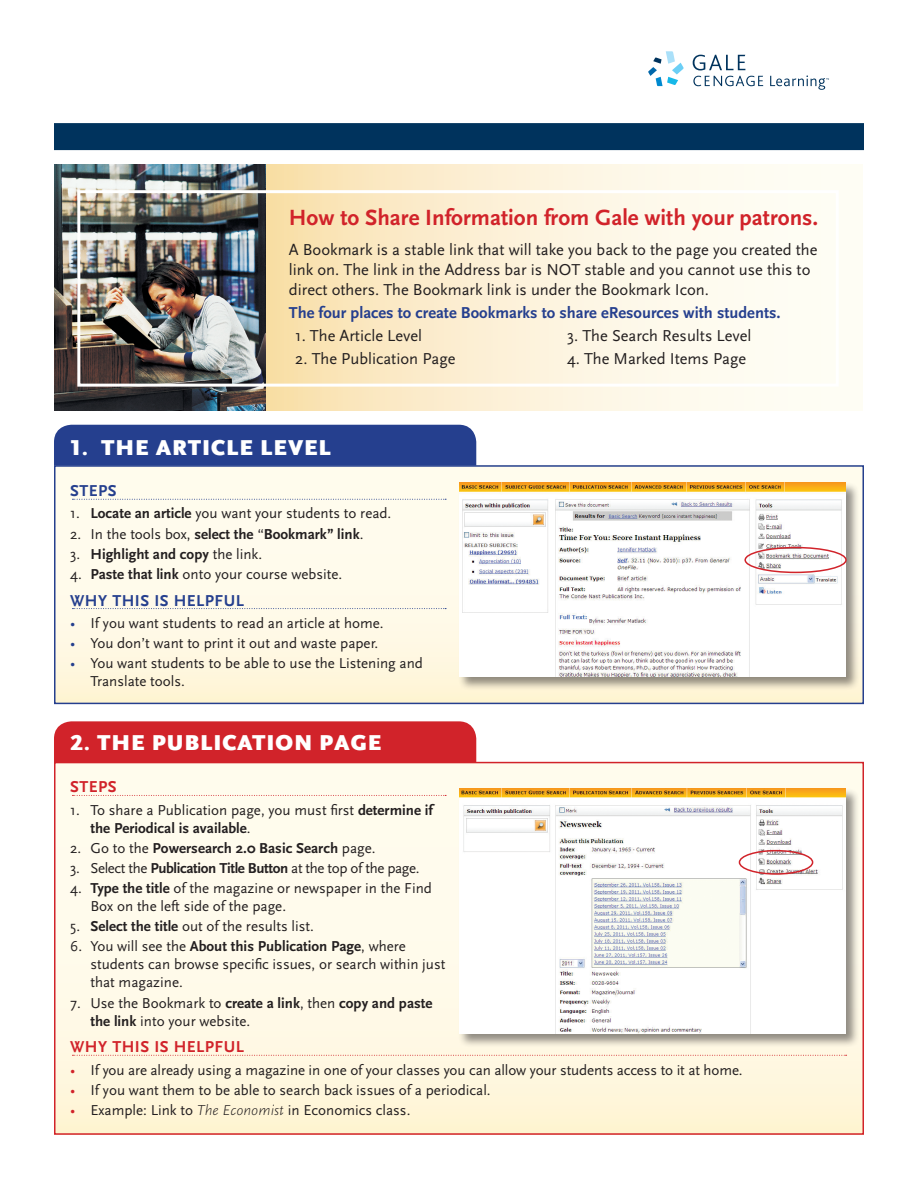
<style>
.page{position:relative;width:918px;height:1188px;background:#fff}
.page>*{position:absolute;margin:0;border:0;box-sizing:border-box;transform-origin:0 0}
.t1{font:700 22.95px "Scala Sans Pro";color:#d1232a}
.t2{font:900 22.5px "Scala Sans Pro";letter-spacing:.04em;color:#fff}
.t3{font:16.5px/19.8px "Scala Sans Pro";color:#231f20}
.t4{font:700 16.5px "Scala Sans Pro";color:#253f8e}
.t5{font:700 16.5px "Scala Sans Pro";letter-spacing:.03em;color:#d1232a}
.t6{font:700 16.5px "Scala Sans Pro";letter-spacing:.03em;color:#253f8e}
.t7{font:15px/18px "Scala Sans Pro";color:#231f20}
.t8{font:700 15px "Scala Sans Pro";color:#231f20}
.t9{font:15px "Scala Sans Pro";letter-spacing:-.025em;color:#231f20}
.s1{font-weight:700}
.s2{font-weight:400}
.s3{color:#253f8e}
.s4{color:#d1232a}
.s5{font-weight:300;font-style:italic}
</style>
<div class="page">
<div style="left:55px;top:466px;width:808px;height:237px;background:linear-gradient(to bottom,#fffdf3,#fff6dc)"></div>
<div style="left:54px;top:465px;width:810px;height:239px;border:2px solid #253f8e"></div>
<div style="left:265px;top:164px;width:598px;height:246px;background:linear-gradient(to right,#fae2b3,#fff)"></div>
<img style="left:54px;top:164px;width:211px;height:246px">
<div style="left:77px;top:190px;width:762px;height:197px;border:3px solid #fff"></div>
<div style="left:55px;top:763px;width:808px;height:371px;background:linear-gradient(to bottom,#fffdf3,#fff6dc)"></div>
<div style="left:54px;top:762px;width:810px;height:373px;border:2px solid #d1232a"></div>
<div style="left:54px;top:721px;width:422px;height:41px;background:#d1232a"></div>
<div style="left:54px;top:425px;width:422px;height:41px;background:#253f8e"></div>
<svg style="left:693px;top:55px;width:52px;height:15px"></svg>
<svg style="left:648px;top:51px;width:36px;height:35px"></svg>
<svg style="left:693px;top:76px;width:70px;height:10px"></svg>
<svg style="left:770px;top:75px;width:59px;height:15px"></svg>
<div style="left:54px;top:123px;width:810px;height:27px;background:#00335d"></div>
<svg style="left:72px;top:499px;width:374px;height:1px"></svg>
<svg style="left:72px;top:608px;width:374px;height:1px"></svg>
<div style="left:458px;top:482px;width:402px;height:208px;background:#231f20;opacity:.5"></div>
<img style="left:459px;top:483px;width:387px;height:193px">
<svg style="left:72px;top:795px;width:374px;height:1px"></svg>
<svg style="left:72px;top:1055px;width:775px;height:1px"></svg>
<div style="left:458px;top:788px;width:402px;height:260px;background:#231f20;opacity:.5"></div>
<img style="left:459px;top:788px;width:387px;height:246px">
<div style="left:744px;top:547px;width:103px;height:26px;border:2px solid #d1232a;border-radius:50%"></div>
<div style="left:739px;top:850px;width:74px;height:25px;border:2px solid #d1232a;border-radius:50%"></div>
<h1 class="t1" style="left:289px;top:204px;width:531px">How to Share Information from Gale with your patrons.</h1>
<p class="t3" style="left:289px;top:240px;width:530px">A Bookmark is a stable link that will take you back to the page you created the link on. The link in the Address bar is NOT stable and you cannot use this to direct others. The Bookmark link is under the Bookmark Icon.</p>
<p class="t4" style="left:289px;top:303px;width:493px">The four places to create Bookmarks to share eResources with students.</p>
<p class="t3" style="left:295px;top:326px;width:128px">1. The Article Level</p>
<p class="t3" style="left:295px;top:349px;width:162px">2. The Publication Page</p>
<p class="t3" style="left:567px;top:326px;width:186px">3. The Search Results Level</p>
<p class="t3" style="left:567px;top:349px;width:181px">4. The Marked Items Page</p>
<h2 class="t2" style="left:70px;top:434px;width:132px">1. THE ARTICLE</h2>
<h2 class="t2" style="left:260px;top:434px;width:58px">LEVEL</h2>
<p class="t4" style="left:70px;top:481px;width:48px">STEPS</p>
<p class="t7" style="left:70px;top:505px;width:323px">1. <span class="s1">Locate an article</span> you want your students to read.</p>
<p class="t8" style="left:70px;top:525px;width:295px"><span class="s2">2. In the tools box,</span> select the <span class="s2">“</span>Bookmark” link<span class="s2">.</span></p>
<p class="t8" style="left:70px;top:545px;width:194px"><span class="s2">3.</span> Highlight and copy <span class="s2">the link.</span></p>
<p class="t7" style="left:70px;top:565px;width:274px">4. <span class="s1">Paste that link</span> onto your course website.</p>
<p class="t6" style="left:70px;top:590px;width:175px">WHY THIS IS HELPFUL</p>
<p class="t7" style="left:70px;top:614px;width:315px"><span class="s3">•</span> If you want students to read an article at home.</p>
<p class="t7" style="left:70px;top:634px;width:310px"><span class="s3">•</span> You don’t want to print it out and waste paper.</p>
<p class="t7" style="left:90px;top:654px;width:334px;text-indent:-20px"><span class="s3">•</span> You want students to be able to use the Listening and<br>Translate tools.</p>
<h2 class="t2" style="left:70px;top:729px;width:313px">2. THE PUBLICATION PAGE</h2>
<p class="t5" style="left:70px;top:777px;width:48px">STEPS</p>
<p class="t7" style="left:90px;top:801px;width:344px;text-indent:-20px">1. To share a Publication page, you must first <span class="s1">determine if the Periodical is available</span>.</p>
<p class="t8" style="left:70px;top:839px;width:307px"><span class="s2">2. Go to the</span> Powersearch 2.0 Basic Search <span class="s2">page.</span></p>
<p class="t9" style="left:70px;top:859px;width:351px">3. Select the <span class="s1">Publication Title Button</span> at the top of the page.</p>
<p class="t7" style="left:90px;top:879px;width:343px;text-indent:-20px">4. <span class="s1">Type the title</span> of the magazine or newspaper in the Find<br>Box on the left side of the page.</p>
<p class="t7" style="left:70px;top:917px;width:245px">5. <span class="s1">Select the title</span> out of the results list.</p>
<p class="t7" style="left:90px;top:938px;width:356px;text-indent:-20px">6. You will see the <span class="s1">About this Publication Page</span>, where students can browse specific issues, or search within just that magazine.</p>
<p class="t7" style="left:90px;top:994px;width:344px;text-indent:-20px">7. Use the Bookmark to <span class="s1">create a link</span>, then <span class="s1">copy and paste the link</span> into your website.</p>
<p class="t5" style="left:70px;top:1037px;width:175px">WHY THIS IS HELPFUL</p>
<p class="t7" style="left:70px;top:1061px;width:674px"><span class="s4">•</span> If you are already using a magazine in one of your classes you can allow your students access to it at home.</p>
<p class="t7" style="left:70px;top:1081px;width:422px"><span class="s4">•</span> If you want them to be able to search back issues of a periodical.</p>
<p class="t7" style="left:70px;top:1101px;width:342px"><span class="s4">•</span> Example: Link to <span class="s5">The Economist</span> in Economics class.</p>
</div>
